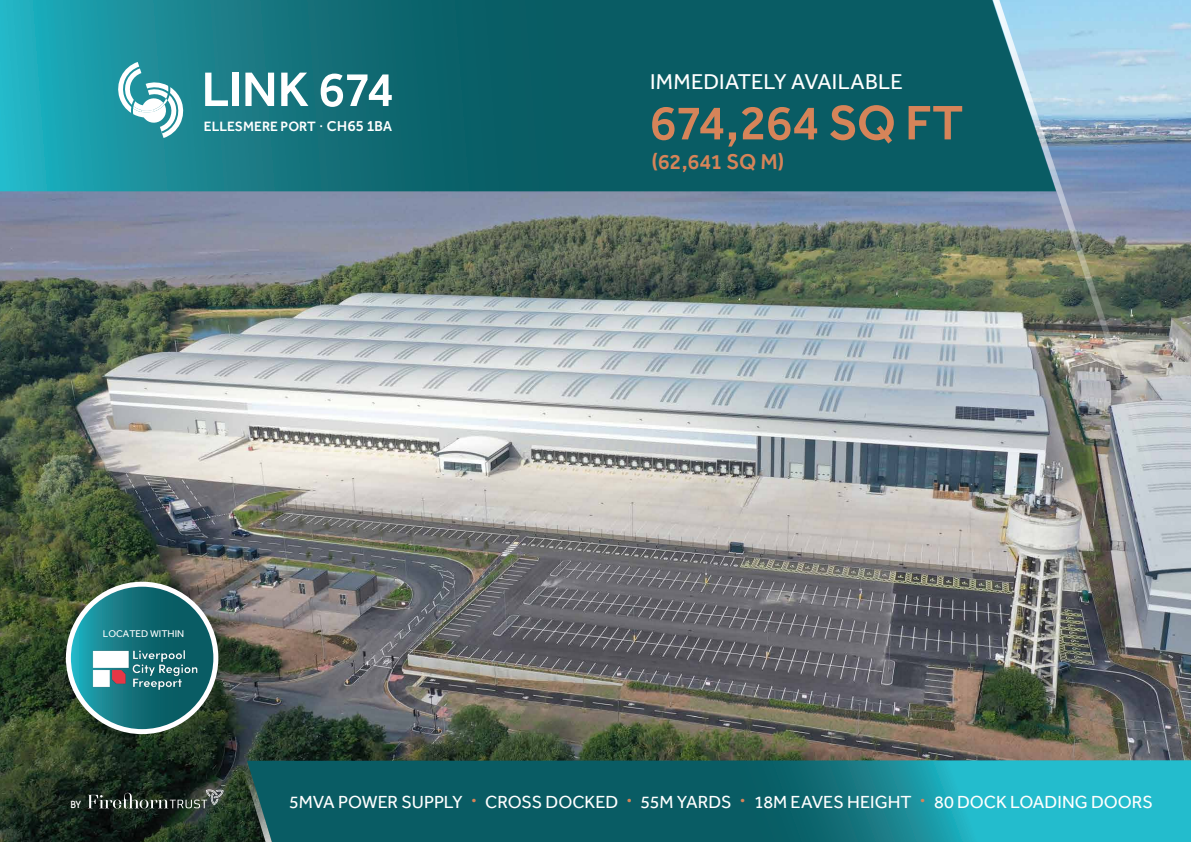
<style>
.page{position:relative;width:1191px;height:842px;background:#fff}
.page>*{position:absolute;margin:0;border:0;box-sizing:border-box;transform-origin:0 0}
.t1{font:500 50.1px "Effra";letter-spacing:-.03em;color:#d68459}
.t2{font:500 50.1px "Effra";letter-spacing:-.015em;color:#fff}
.t3{font:22px "Effra";letter-spacing:.01em;color:#fff}
.t4{font:500 22px "Effra";letter-spacing:-.015em;color:#d68459}
.t5{font:18px "Effra";letter-spacing:-.005em;color:#fff}
.t6{font:500 13.9px "Effra";color:#fff}
.t7{font:10px "Effra";color:#fff}
.t8{font:500 9.7px "ITC Avant Garde Pro";color:#fff}
.s1{font-family:"Museo Sans 700";font-weight:400}
</style>
<div class="page">
<img style="left:0;top:191px;width:1191px;height:651px">
<img style="left:987px;top:0;width:204px;height:693px">
<svg style="left:0;top:0;width:1056px;height:191px;background:#147079"></svg>
<svg style="left:115px;top:62px;width:69px;height:76px"></svg>
<svg style="left:68px;top:584px;width:148px;height:148px;background:#247e87"></svg>
<div style="left:66px;top:582px;width:152px;height:152px;border:5px solid #fffeff;border-radius:50%"></div>
<img style="left:88px;top:647px;width:115px;height:46px">
<svg style="left:279px;top:760px;width:912px;height:82px;background:#127b85"></svg>
<svg style="left:88px;top:789px;width:136px;height:19px;background:#3f4941"></svg>
<svg style="left:240px;top:757px;width:39px;height:85px;background:#21514d"></svg>
<p class="t2" style="left:202px;top:59px;width:194px">LINK 674</p>
<p class="t6" style="left:204px;top:118px;width:190px">ELLESMERE PORT <span class="s1">· CH65 1BA</span></p>
<p class="t7" style="left:103px;top:628px;width:83px">LOCATED WITHIN</p>
<p class="t3" style="left:650px;top:69px;width:254px">IMMEDIATELY AVAILABLE</p>
<p class="t1" style="left:649px;top:93px;width:315px">674,264 SQ FT</p>
<p class="t4" style="left:651px;top:148px;width:134px">(62,641 SQ M)</p>
<p class="t8" style="left:71px;top:799px;width:12px">BY</p>
<p class="t5" style="left:289px;top:792px;width:865px">5MVA POWER SUPPLY <sup>•</sup> CROSS DOCKED <sup>•</sup> 55M YARDS <sup>•</sup> 18M EAVES HEIGHT <sup>•</sup> 80 DOCK LOADING DOORS</p>
</div>
